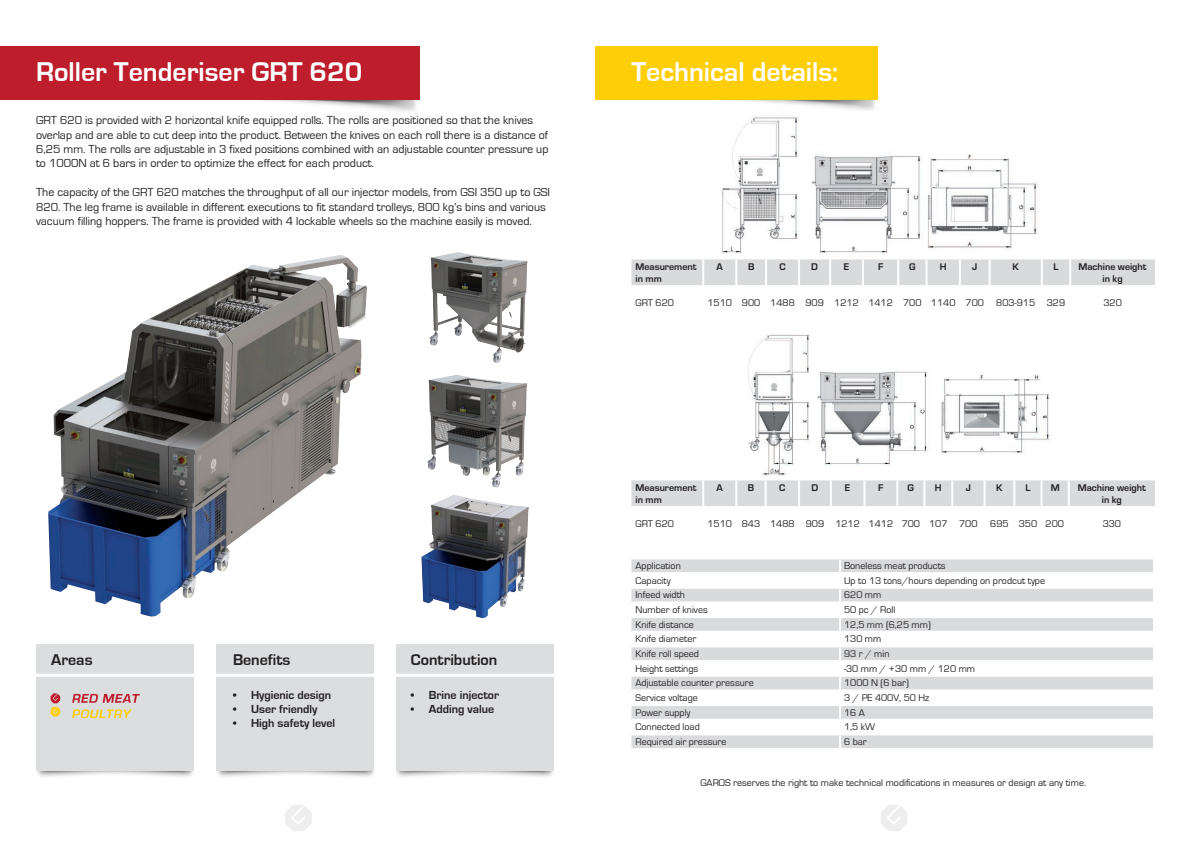
<style>
.page{position:relative;width:1191px;height:842px;background:#fff}
.page>*{position:absolute;margin:0;border:0;box-sizing:border-box;transform-origin:0 0}
.t1{font:700 28px "Eurostile";color:#fff}
.t2{font:700 16px "Eurostile";color:#231f20}
.t3{font:12px/14.4px "Eurostile";color:#231f20}
.t4{font:700 12px "Eurostile";color:#231f20}
.t5{font:10px "Eurostile";color:#231f20}
.t6{font:700 10px/12px "Eurostile";color:#231f20}
</style>
<div class="page">
<img style="left:217px;top:771px;width:142px;height:6px">
<img style="left:359px;top:771px;width:194px;height:6px">
<img style="left:37px;top:771px;width:156px;height:6px">
<div style="left:595px;top:46px;width:283px;height:54px;background:#fece08"></div>
<div style="left:631px;top:259px;width:524px;height:26px;background:#d9dadc"></div>
<hr style="left:702px;top:259px;width:2px;height:26px;background:#fff">
<hr style="left:735px;top:259px;width:2px;height:26px;background:#fff">
<hr style="left:765px;top:259px;width:2px;height:26px;background:#fff">
<hr style="left:798px;top:259px;width:2px;height:26px;background:#fff">
<hr style="left:829px;top:259px;width:2px;height:26px;background:#fff">
<hr style="left:862px;top:259px;width:2px;height:26px;background:#fff">
<hr style="left:897px;top:259px;width:2px;height:26px;background:#fff">
<hr style="left:925px;top:259px;width:2px;height:26px;background:#fff">
<hr style="left:959px;top:259px;width:2px;height:26px;background:#fff">
<hr style="left:988px;top:259px;width:2px;height:26px;background:#fff">
<hr style="left:1040px;top:259px;width:2px;height:26px;background:#fff">
<hr style="left:1069px;top:259px;width:2px;height:26px;background:#fff">
<div style="left:631px;top:480px;width:524px;height:26px;background:#d9dadc"></div>
<hr style="left:702px;top:480px;width:2px;height:26px;background:#fff">
<hr style="left:735px;top:480px;width:2px;height:26px;background:#fff">
<hr style="left:764px;top:480px;width:2px;height:26px;background:#fff">
<hr style="left:798px;top:480px;width:2px;height:26px;background:#fff">
<hr style="left:830px;top:480px;width:2px;height:26px;background:#fff">
<hr style="left:863px;top:480px;width:2px;height:26px;background:#fff">
<hr style="left:896px;top:480px;width:2px;height:26px;background:#fff">
<hr style="left:923px;top:480px;width:2px;height:26px;background:#fff">
<hr style="left:951px;top:480px;width:2px;height:26px;background:#fff">
<hr style="left:983px;top:480px;width:2px;height:26px;background:#fff">
<hr style="left:1013px;top:480px;width:2px;height:26px;background:#fff">
<hr style="left:1040px;top:480px;width:2px;height:26px;background:#fff">
<hr style="left:1067px;top:480px;width:2px;height:26px;background:#fff">
<svg style="left:631px;top:559px;width:522px;height:189px;fill:#dbdcde"></svg>
<hr style="left:631px;top:572px;width:209px;height:2px;background:#fff">
<hr style="left:840px;top:572px;width:315px;height:2px;background:#fff">
<hr style="left:631px;top:587px;width:209px;height:2px;background:#fff">
<hr style="left:840px;top:587px;width:315px;height:2px;background:#fff">
<hr style="left:631px;top:601px;width:209px;height:2px;background:#fff">
<hr style="left:840px;top:601px;width:315px;height:2px;background:#fff">
<hr style="left:631px;top:616px;width:209px;height:2px;background:#fff">
<hr style="left:840px;top:616px;width:315px;height:2px;background:#fff">
<hr style="left:631px;top:631px;width:209px;height:2px;background:#fff">
<hr style="left:840px;top:631px;width:315px;height:2px;background:#fff">
<hr style="left:631px;top:645px;width:209px;height:2px;background:#fff">
<hr style="left:840px;top:645px;width:315px;height:2px;background:#fff">
<hr style="left:631px;top:660px;width:209px;height:2px;background:#fff">
<hr style="left:840px;top:660px;width:315px;height:2px;background:#fff">
<hr style="left:631px;top:675px;width:209px;height:2px;background:#fff">
<hr style="left:840px;top:675px;width:315px;height:2px;background:#fff">
<hr style="left:631px;top:689px;width:209px;height:2px;background:#fff">
<hr style="left:840px;top:689px;width:315px;height:2px;background:#fff">
<hr style="left:631px;top:704px;width:209px;height:2px;background:#fff">
<hr style="left:840px;top:704px;width:315px;height:2px;background:#fff">
<hr style="left:631px;top:719px;width:209px;height:2px;background:#fff">
<hr style="left:840px;top:719px;width:315px;height:2px;background:#fff">
<hr style="left:631px;top:733px;width:209px;height:2px;background:#fff">
<hr style="left:840px;top:733px;width:315px;height:2px;background:#fff">
<svg style="left:839px;top:559px;width:2px;height:189px"></svg>
<div style="left:216px;top:645px;width:158px;height:126px;background:#dcdddf"></div>
<div style="left:396px;top:645px;width:158px;height:126px;background:#dcdddf"></div>
<div style="left:36px;top:645px;width:158px;height:126px;background:#dcdddf"></div>
<hr style="left:0;top:674px;width:579px;height:3px;background:#fff">
<img style="left:261px;top:46px;width:159px;height:66px">
<div style="left:0;top:46px;width:419px;height:54px;background:#be1d2c"></div>
<svg style="left:51px;top:693px;width:9px;height:23px"></svg>
<svg style="left:72px;top:694px;width:68px;height:9px"></svg>
<svg style="left:72px;top:709px;width:60px;height:9px"></svg>
<svg style="left:285px;top:805px;width:27px;height:26px"></svg>
<svg style="left:881px;top:805px;width:26px;height:26px"></svg>
<img style="left:722px;top:112px;width:316px;height:142px">
<img style="left:747px;top:334px;width:303px;height:142px">
<img style="left:48px;top:255px;width:319px;height:362px">
<img style="left:429px;top:256px;width:97px;height:107px">
<img style="left:427px;top:375px;width:97px;height:113px">
<img style="left:421px;top:495px;width:108px;height:123px">
<h1 class="t1" style="left:36px;top:57px;width:328px">Roller Tenderiser GRT 620</h1>
<p class="t3" style="left:36px;top:113px;width:514px">GRT 620 is provided with 2 horizontal knife equipped rolls. The rolls are positioned so that the knives overlap and are able to cut deep into the product. Between the knives on each roll there is a distance of 6,25 mm. The rolls are adjustable in 3 fixed positions combined with an adjustable counter pressure up to 1000N at 6 bars in order to optimize the effect for each product.</p>
<p class="t3" style="left:36px;top:185px;width:515px">The capacity of the GRT 620 matches the throughput of all our injector models, from GSI 350 up to GSI<br>820. The leg frame is available in different executions to fit standard trolleys, 800 kg’s bins and various vacuum filling hoppers. The frame is provided with 4 lockable wheels so the machine easily is moved.</p>
<h2 class="t2" style="left:51px;top:651px;width:43px">Areas</h2>
<h2 class="t2" style="left:233px;top:651px;width:59px">Benefits</h2>
<p class="t4" style="left:233px;top:688px;width:100px">• Hygienic design</p>
<p class="t4" style="left:233px;top:703px;width:86px">• User friendly</p>
<p class="t4" style="left:233px;top:717px;width:104px">• High safety level</p>
<h2 class="t2" style="left:411px;top:651px;width:88px">Contribution</h2>
<p class="t4" style="left:411px;top:688px;width:90px">• Brine injector</p>
<p class="t4" style="left:411px;top:703px;width:85px">• Adding value</p>
<h1 class="t1" style="left:631px;top:57px;width:208px">Technical details:</h1>
<p class="t6" style="left:635px;top:261px;width:63px">Measurement in mm</p>
<p class="t6" style="left:716px;top:261px;width:8px">A</p>
<p class="t6" style="left:748px;top:261px;width:8px">B</p>
<p class="t6" style="left:779px;top:261px;width:8px">C</p>
<p class="t6" style="left:811px;top:261px;width:8px">D</p>
<p class="t6" style="left:844px;top:261px;width:7px">E</p>
<p class="t6" style="left:878px;top:261px;width:7px">F</p>
<p class="t6" style="left:909px;top:261px;width:8px">G</p>
<p class="t6" style="left:939px;top:261px;width:8px">H</p>
<p class="t6" style="left:972px;top:261px;width:7px">J</p>
<p class="t6" style="left:1012px;top:261px;width:8px">K</p>
<p class="t6" style="left:1053px;top:261px;width:7px">L</p>
<p class="t6" style="left:1078px;top:261px;width:70px;text-align:center">Machine weight in kg</p>
<p class="t5" style="left:635px;top:297px;width:40px">GRT 620</p>
<p class="t5" style="left:707px;top:297px;width:359px">1510 900 1488 909 1212 1412 700 1140 700 803-915 329</p>
<p class="t5" style="left:1103px;top:297px;width:20px">320</p>
<p class="t6" style="left:635px;top:482px;width:63px">Measurement in mm</p>
<p class="t6" style="left:716px;top:482px;width:8px">A</p>
<p class="t6" style="left:748px;top:482px;width:8px">B</p>
<p class="t6" style="left:779px;top:482px;width:8px">C</p>
<p class="t6" style="left:811px;top:482px;width:8px">D</p>
<p class="t6" style="left:845px;top:482px;width:7px">E</p>
<p class="t6" style="left:878px;top:482px;width:7px">F</p>
<p class="t6" style="left:907px;top:482px;width:8px">G</p>
<p class="t6" style="left:935px;top:482px;width:8px">H</p>
<p class="t6" style="left:965px;top:482px;width:7px">J</p>
<p class="t6" style="left:996px;top:482px;width:8px">K</p>
<p class="t6" style="left:1025px;top:482px;width:7px">L</p>
<p class="t6" style="left:1050px;top:482px;width:10px">M</p>
<p class="t6" style="left:1077px;top:482px;width:70px;text-align:center">Machine weight in kg</p>
<p class="t5" style="left:635px;top:518px;width:40px">GRT 620</p>
<p class="t5" style="left:707px;top:518px;width:271px">1510 843 1488 909 1212 1412 700 107 700</p>
<p class="t5" style="left:990px;top:518px;width:75px">695 350 200</p>
<p class="t5" style="left:1102px;top:518px;width:20px">330</p>
<p class="t5" style="left:635px;top:560px;width:47px">Application</p>
<p class="t5" style="left:844px;top:560px;width:103px">Boneless meat products</p>
<p class="t5" style="left:635px;top:575px;width:37px">Capacity</p>
<p class="t5" style="left:844px;top:575px;width:202px">Up to 13 tons/hours depending on prodcut type</p>
<p class="t5" style="left:635px;top:590px;width:51px">Infeed width</p>
<p class="t5" style="left:844px;top:590px;width:39px">620 mm</p>
<p class="t5" style="left:635px;top:604px;width:74px">Number of knives</p>
<p class="t5" style="left:844px;top:604px;width:53px">50 pc / Roll</p>
<p class="t5" style="left:635px;top:619px;width:60px">Knife distance</p>
<p class="t5" style="left:844px;top:619px;width:88px">12,5 mm (6,25 mm)</p>
<p class="t5" style="left:635px;top:634px;width:62px">Knife diameter</p>
<p class="t5" style="left:844px;top:634px;width:39px">130 mm</p>
<p class="t5" style="left:635px;top:648px;width:65px">Knife roll speed</p>
<p class="t5" style="left:844px;top:648px;width:47px">93 r / min</p>
<p class="t5" style="left:635px;top:663px;width:64px">Height settings</p>
<p class="t5" style="left:844px;top:663px;width:133px">-30 mm / +30 mm / 120 mm</p>
<p class="t5" style="left:635px;top:678px;width:120px">Adjustable counter pressure</p>
<p class="t5" style="left:844px;top:678px;width:66px">1000 N (6 bar)</p>
<p class="t5" style="left:635px;top:692px;width:64px">Service voltage</p>
<p class="t5" style="left:844px;top:692px;width:87px">3 / PE 400V, 50 Hz</p>
<p class="t5" style="left:635px;top:707px;width:56px">Power supply</p>
<p class="t5" style="left:844px;top:707px;width:22px">16 A</p>
<p class="t5" style="left:635px;top:722px;width:66px">Connected load</p>
<p class="t5" style="left:844px;top:722px;width:33px">1,5 kW</p>
<p class="t5" style="left:635px;top:736px;width:93px">Required air pressure</p>
<p class="t5" style="left:844px;top:736px;width:24px">6 bar</p>
<p class="t5" style="left:700px;top:777px;width:387px">GAROS reserves the right to make technical modifications in measures or design at any time.</p>
</div>
